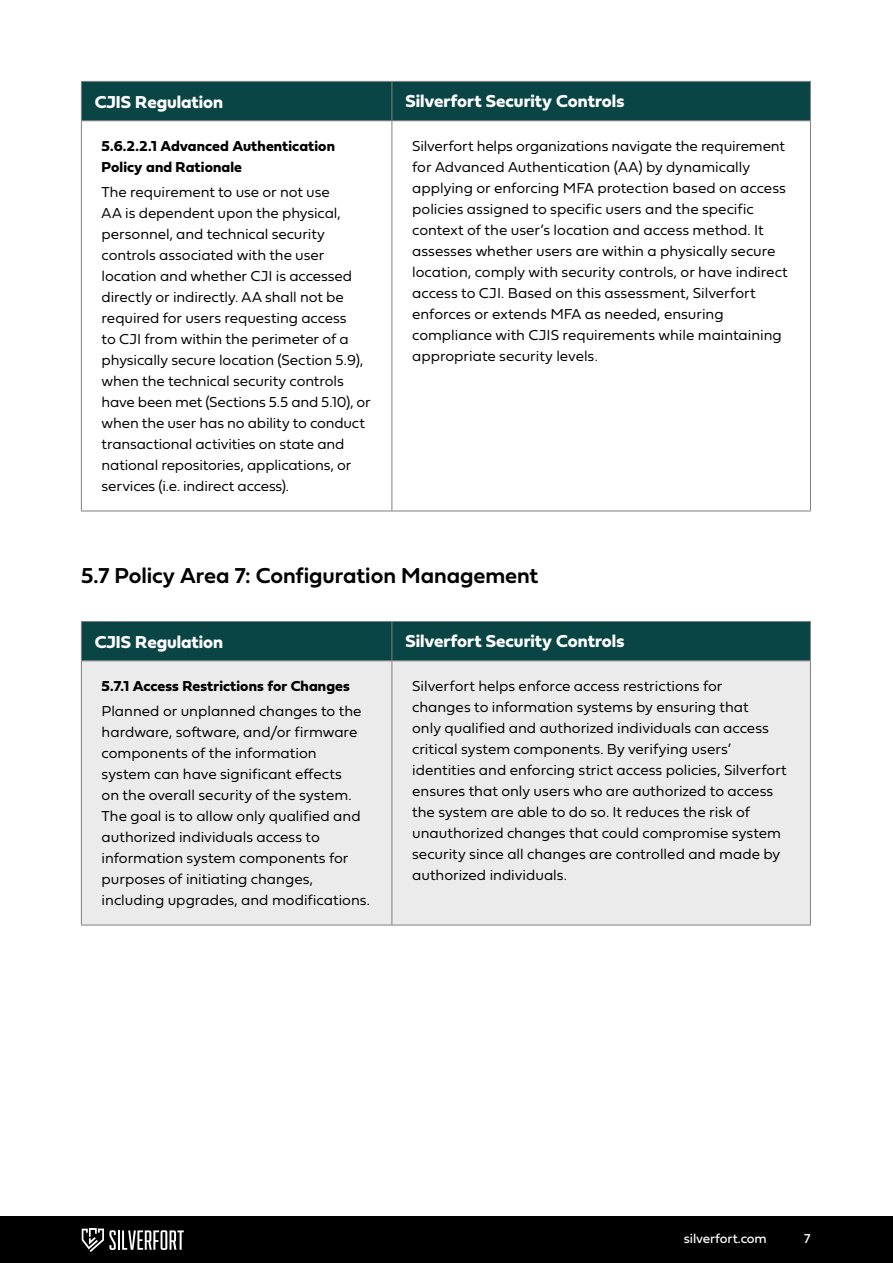
<style>
.page{position:relative;width:893px;height:1263px;background:#fff}
.page>*{position:absolute;margin:0;border:0;box-sizing:border-box;transform-origin:0 0}
.t1{font:22.5px "Fieldwork Geo Demibold";letter-spacing:-.005em;color:#000}
.t2{font:18px "Fieldwork Geo Bold";letter-spacing:-.005em;color:#fff}
.t3{font:15px/21px "Fieldwork Geo Light";letter-spacing:-.005em;color:#000}
.Chart_header{font:15px/21px "Fieldwork Geo Bold";letter-spacing:.005em;color:#000}
.t4{font:13.5px "Fieldwork Geo Regular";letter-spacing:-.01em;color:#fff}
</style>
<div class="page">
<div style="left:0;top:1217px;width:893px;height:46px;background:#000"></div>
<hr style="left:118px;top:1230px;width:2px;height:20px;background:#fff">
<svg style="left:122px;top:1230px;width:62px;height:20px"></svg>
<svg style="left:82px;top:1228px;width:34px;height:24px"></svg>
<div style="left:82px;top:82px;width:728px;height:38px;background:#0a4546"></div>
<hr style="left:81px;top:81px;width:311px;height:1px;background:#808080">
<hr style="left:81px;top:82px;width:1px;height:38px;background:#808080">
<hr style="left:392px;top:81px;width:419px;height:1px;background:#808080">
<hr style="left:392px;top:82px;width:1px;height:38px;background:#808080">
<hr style="left:810px;top:82px;width:1px;height:38px;background:#808080">
<hr style="left:81px;top:120px;width:311px;height:1px;background:#808080">
<hr style="left:81px;top:121px;width:1px;height:390px;background:#808080">
<hr style="left:392px;top:120px;width:419px;height:1px;background:#808080">
<hr style="left:392px;top:121px;width:1px;height:390px;background:#808080">
<hr style="left:810px;top:121px;width:1px;height:390px;background:#808080">
<hr style="left:81px;top:511px;width:311px;height:1px;background:#808080">
<hr style="left:392px;top:511px;width:419px;height:1px;background:#808080">
<div style="left:82px;top:622px;width:728px;height:38px;background:#0a4546"></div>
<div style="left:82px;top:661px;width:728px;height:264px;background:#ebebeb"></div>
<hr style="left:81px;top:621px;width:311px;height:1px;background:#808080">
<hr style="left:81px;top:622px;width:1px;height:38px;background:#808080">
<hr style="left:392px;top:621px;width:419px;height:1px;background:#808080">
<hr style="left:392px;top:622px;width:1px;height:38px;background:#808080">
<hr style="left:810px;top:622px;width:1px;height:38px;background:#808080">
<hr style="left:81px;top:660px;width:311px;height:1px;background:#808080">
<hr style="left:81px;top:661px;width:1px;height:264px;background:#808080">
<hr style="left:392px;top:660px;width:419px;height:1px;background:#808080">
<hr style="left:392px;top:661px;width:1px;height:264px;background:#808080">
<hr style="left:810px;top:661px;width:1px;height:264px;background:#808080">
<hr style="left:81px;top:925px;width:311px;height:1px;background:#808080">
<hr style="left:392px;top:925px;width:419px;height:1px;background:#808080">
<p class="t2" style="left:95px;top:88px;width:130px">CJIS Regulation</p>
<p class="t2" style="left:405px;top:87px;width:220px">Silverfort Security Controls</p>
<p class="Chart_header" style="left:102px;top:135px;width:235px">5.6.2.2.1 Advanced Authentication<br>Policy and Rationale</p>
<p class="t3" style="left:102px;top:180px;width:271px">The requirement to use or not use<br>AA is dependent upon the physical, personnel, and technical security controls associated with the user location and whether CJI is accessed directly or indirectly. AA shall not be required for users requesting access<br>to CJI from within the perimeter of a physically secure location (Section 5.9), when the technical security controls have been met (Sections 5.5 and 5.10), or when the user has no ability to conduct transactional activities on state and national repositories, applications, or services (i.e. indirect access).</p>
<p class="t3" style="left:412px;top:135px;width:377px">Silverfort helps organizations navigate the requirement for Advanced Authentication (AA) by dynamically applying or enforcing MFA protection based on access policies assigned to specific users and the specific context of the user’s location and access method. It assesses whether users are within a physically secure location, comply with security controls, or have indirect access to CJI. Based on this assessment, Silverfort enforces or extends MFA as needed, ensuring compliance with CJIS requirements while maintaining appropriate security levels.</p>
<h2 class="t1" style="left:81px;top:557px;width:459px">5.7 Policy Area 7: Configuration Management</h2>
<p class="t2" style="left:95px;top:628px;width:130px">CJIS Regulation</p>
<p class="t2" style="left:405px;top:627px;width:220px">Silverfort Security Controls</p>
<p class="Chart_header" style="left:102px;top:675px;width:250px">5.7.1 Access Restrictions for Changes</p>
<p class="t3" style="left:102px;top:699px;width:270px">Planned or unplanned changes to the hardware, software, and/or firmware components of the information<br>system can have significant effects<br>on the overall security of the system.<br>The goal is to allow only qualified and authorized individuals access to information system components for purposes of initiating changes, including upgrades, and modifications.</p>
<p class="t3" style="left:412px;top:675px;width:376px">Silverfort helps enforce access restrictions for<br>changes to information systems by ensuring that<br>only qualified and authorized individuals can access critical system components. By verifying users’ identities and enforcing strict access policies, Silverfort ensures that only users who are authorized to access the system are able to do so. It reduces the risk of unauthorized changes that could compromise system security since all changes are controlled and made by authorized individuals.</p>
<p class="t4" style="left:684px;top:1228px;width:84px">silverfort.com</p>
<p class="t4" style="left:804px;top:1228px;width:8px">7</p>
</div>
